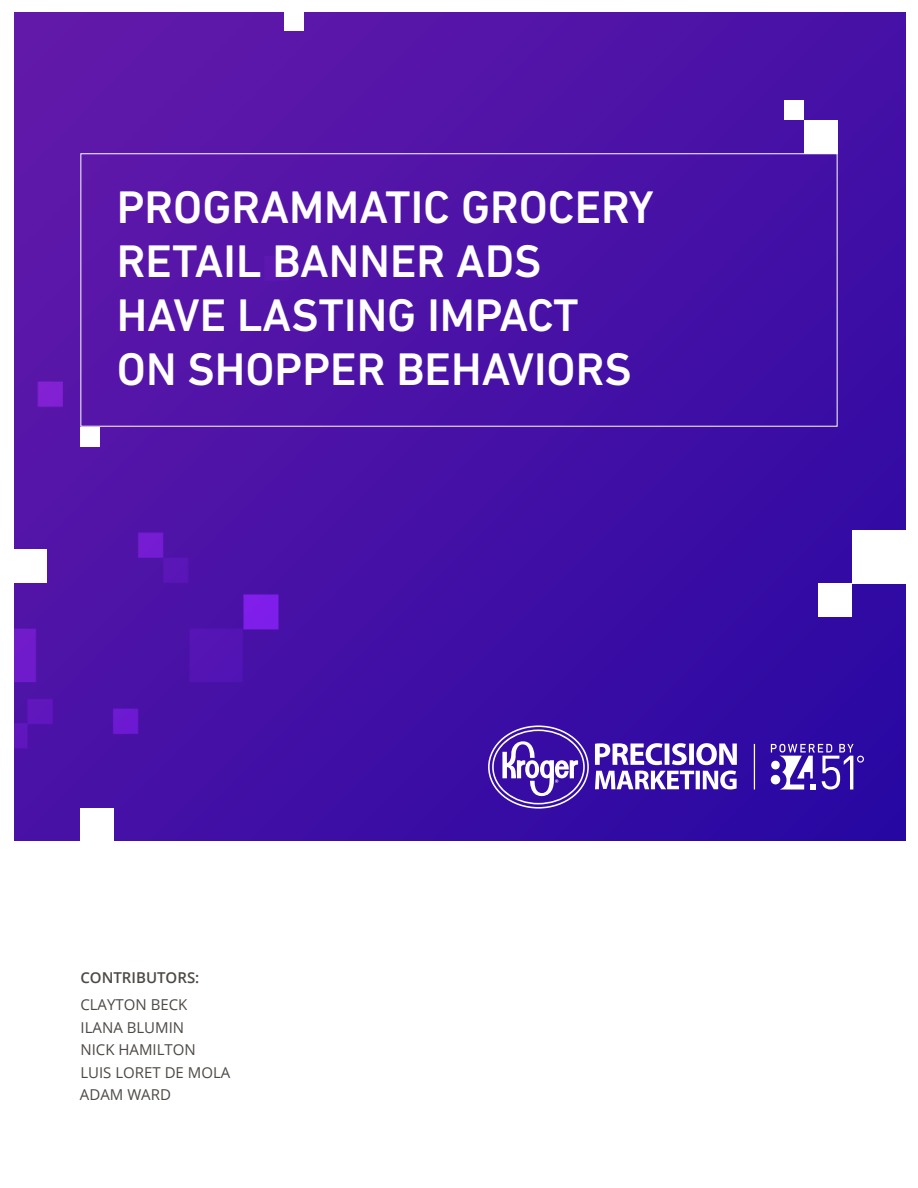
<style>
.page{position:relative;width:918px;height:1188px;background:#fff}
.page>*{position:absolute;margin:0;border:0;box-sizing:border-box;transform-origin:0 0}
.t1{font:500 46.5px/54px "DIN Next LT Pro";color:#fff}
.t2{font:15px/22.5px "Open Sans";color:#4d4945}
.t3{font:600 15px "Open Sans";color:#4d4945}
</style>
<div class="page">
<img style="left:15px;top:13px;width:890px;height:828px">
<svg style="left:595px;top:743px;width:160px;height:47px"></svg>
<svg style="left:488px;top:725px;width:101px;height:84px"></svg>
<svg style="left:771px;top:744px;width:93px;height:46px"></svg>
<div style="left:13px;top:550px;width:33px;height:33px;background:#fff"></div>
<div style="left:804px;top:120px;width:34px;height:33px;background:#fff"></div>
<div style="left:784px;top:100px;width:20px;height:20px;background:#fff"></div>
<div style="left:284px;top:11px;width:20px;height:20px;background:#fff"></div>
<div style="left:852px;top:530px;width:53px;height:53px;background:#fff"></div>
<div style="left:819px;top:583px;width:33px;height:34px;background:#fff"></div>
<div style="left:80px;top:809px;width:34px;height:33px;background:#fff"></div>
<div style="left:80px;top:427px;width:20px;height:19px;background:#fff"></div>
<p class="t1" style="left:117px;top:180px;width:539px">PROGRAMMATIC GROCERY<br>RETAIL BANNER ADS<br>HAVE LASTING IMPACT<br>ON SHOPPER BEHAVIORS</p>
<p class="t3" style="left:80px;top:968px;width:120px">CONTRIBUTORS:</p>
<p class="t2" style="left:80px;top:993px;width:152px">CLAYTON BECK<br>ILANA BLUMIN<br>NICK HAMILTON<br>LUIS LORET DE MOLA<br>ADAM WARD</p>
</div>
